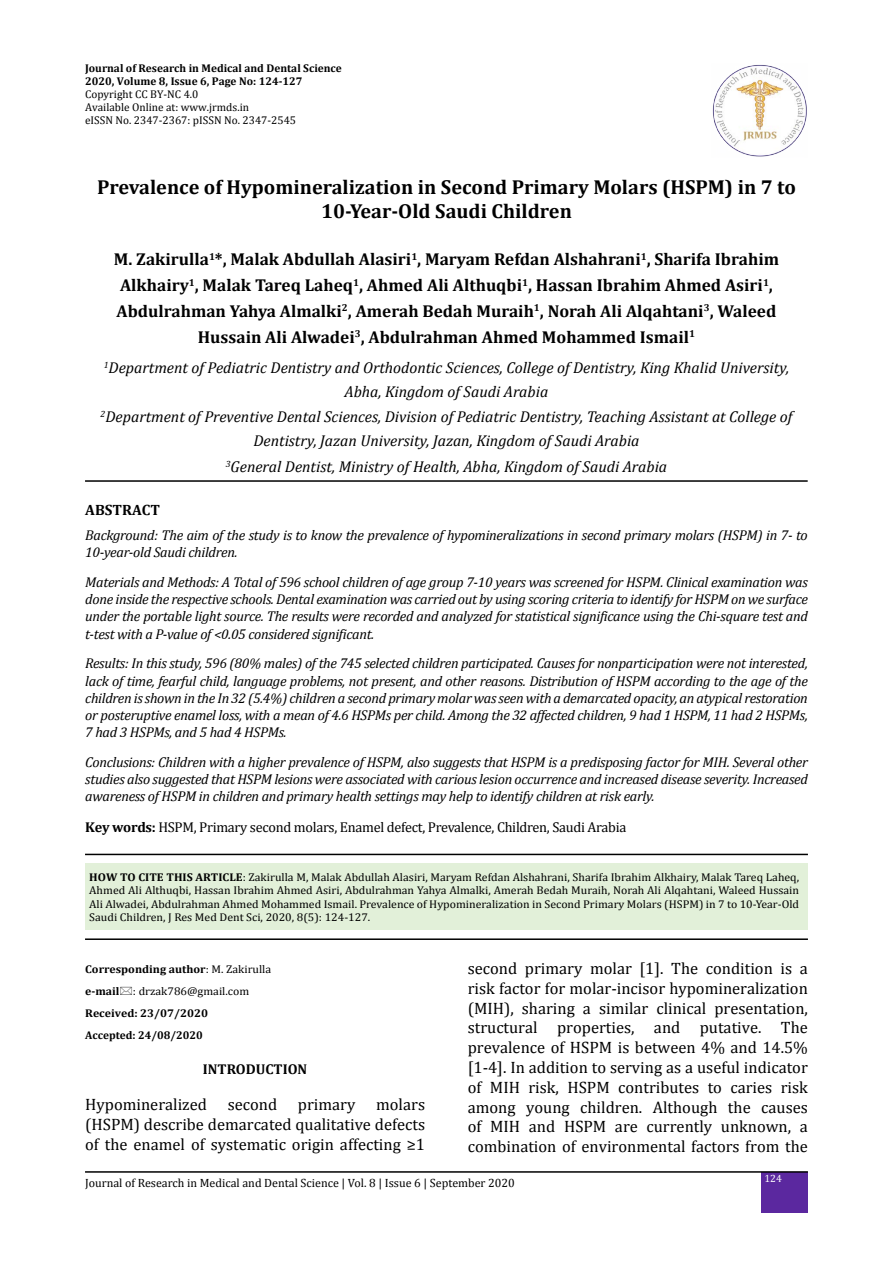
<style>
.page{position:relative;width:893px;height:1263px;background:#fff}
.page>*{position:absolute;margin:0;border:0;box-sizing:border-box;transform-origin:0 0}
.t1{font:700 20.25px/24.3px "Cambria";color:#000;text-align:center}
.t2{font:700 17.25px/25.8px "Cambria";color:#000;text-align:center}
.t3{font:16.5px/19.8px "Cambria";color:#000;text-align:justify}
.t4{font:italic 15.75px/23.7px "Cambria";color:#000;text-align:center}
.t5{font:700 15px "Cambria";color:#000}
.t6{font:italic 14.25px/17.1px "Cambria";letter-spacing:-.02em;color:#000;text-align:justify}
.t7{font:14.25px "Cambria";letter-spacing:-.02em;color:#000}
.t8{font:700 14.25px "Cambria";color:#000}
.t9{font:12px "Cambria";color:#000}
.t10{font:11.25px/13.5px "Cambria";color:#000;text-align:justify;scale:1.05 1}
.t11{font:700 11.25px/22px "Cambria";color:#000;scale:1.05 1}
.t12{font:11.25px/12.9px "Cambria";color:#000}
.t13{font:700 11.25px/12.9px "Cambria";color:#000}
.t14{font:10.5px "Cambria";color:#fff}
.s1{font-weight:700}
.s2{font-weight:400}
</style>
<div class="page">
<div style="left:762px;top:1172px;width:46px;height:41px;background:#5b289f"></div>
<img style="left:712px;top:65px;width:95px;height:92px">
<hr style="left:85px;top:1171px;width:723px;height:2px;background:#000">
<hr style="left:85px;top:480px;width:723px;height:2px;background:#000">
<hr style="left:85px;top:854px;width:723px;height:1px;background:#000">
<div style="left:85px;top:864px;width:723px;height:66px;background:#e2f0d9"></div>
<hr style="left:85px;top:938px;width:723px;height:2px;background:#000">
<p class="t13" style="left:85px;top:62px;width:258px">Journal of Research in Medical and Dental Science<br>2020, Volume 8, Issue 6, Page No: 124-127</p>
<p class="t12" style="left:85px;top:88px;width:213px">Copyright CC BY-NC 4.0<br>Available Online at: www.jrmds.in<br>eISSN No. 2347-2367: pISSN No. 2347-2545</p>
<h1 class="t1" style="left:97px;top:174px;width:700px">Prevalence of Hypomineralization in Second Primary Molars (HSPM) in 7 to<br>10-Year-Old Saudi Children</h1>
<p class="t2" style="left:114px;top:246px;width:667px">M. Zakirulla<sup>1</sup>*, Malak Abdullah Alasiri<sup>1</sup>, Maryam Refdan Alshahrani<sup>1</sup>, Sharifa Ibrahim Alkhairy<sup>1</sup>, Malak Tareq Laheq<sup>1</sup>, Ahmed Ali Althuqbi<sup>1</sup>, Hassan Ibrahim Ahmed Asiri<sup>1</sup>, Abdulrahman Yahya Almalki<sup>2</sup>, Amerah Bedah Muraih<sup>1</sup>, Norah Ali Alqahtani<sup>3</sup>, Waleed Hussain Ali Alwadei<sup>3</sup>, Abdulrahman Ahmed Mohammed Ismail<sup>1</sup></p>
<p class="t4" style="left:104px;top:355px;width:687px"><sup>1</sup>Department of Pediatric Dentistry and Orthodontic Sciences, College of Dentistry, King Khalid University,<br>Abha, Kingdom of Saudi Arabia</p>
<p class="t4" style="left:101px;top:404px;width:693px"><sup>2</sup>Department of Preventive Dental Sciences, Division of Pediatric Dentistry, Teaching Assistant at College of<br>Dentistry, Jazan University, Jazan, Kingdom of Saudi Arabia</p>
<p class="t4" style="left:226px;top:454px;width:443px"><sup>3</sup>General Dentist, Ministry of Health, Abha, Kingdom of Saudi Arabia</p>
<p class="t5" style="left:85px;top:499px;width:76px">ABSTRACT</p>
<p class="t6" style="left:85px;top:526px;width:724px">Background: The aim of the study is to know the prevalence of hypomineralizations in second primary molars (HSPM) in 7- to<br>10-year-old Saudi children.</p>
<p class="t6" style="left:85px;top:573px;width:724px">Materials and Methods: A Total of 596 school children of age group 7-10 years was screened for HSPM. Clinical examination was done inside the respective schools. Dental examination was carried out by using scoring criteria to identify for HSPM on we surface under the portable light source. The results were recorded and analyzed for statistical significance using the Chi-square test and t-test with a P-value of &lt;0.05 considered significant.</p>
<p class="t6" style="left:85px;top:654px;width:724px">Results: In this study, 596 (80% males) of the 745 selected children participated. Causes for nonparticipation were not interested, lack of time, fearful child, language problems, not present, and other reasons. Distribution of HSPM according to the age of the children is shown in the In 32 (5.4%) children a second primary molar was seen with a demarcated opacity, an atypical restoration or posteruptive enamel loss, with a mean of 4.6 HSPMs per child. Among the 32 affected children, 9 had 1 HSPM, 11 had 2 HSPMs, 7 had 3 HSPMs, and 5 had 4 HSPMs.</p>
<p class="t6" style="left:85px;top:753px;width:724px">Conclusions: Children with a higher prevalence of HSPM, also suggests that HSPM is a predisposing factor for MIH. Several other studies also suggested that HSPM lesions were associated with carious lesion occurrence and increased disease severity. Increased awareness of HSPM in children and primary health settings may help to identify children at risk early.</p>
<p class="t7" style="left:85px;top:819px;width:543px"><span class="s1">Key words:</span> HSPM, Primary second molars, Enamel defect, Prevalence, Children, Saudi Arabia</p>
<p class="t10" style="left:89px;top:870px;width:678px"><span class="s1">HOW TO CITE THIS ARTICLE</span>: Zakirulla M, Malak Abdullah Alasiri, Maryam Refdan Alshahrani, Sharifa Ibrahim Alkhairy, Malak Tareq Laheq, Ahmed Ali Althuqbi, Hassan Ibrahim Ahmed Asiri, Abdulrahman Yahya Almalki, Amerah Bedah Muraih, Norah Ali Alqahtani, Waleed Hussain Ali Alwadei, Abdulrahman Ahmed Mohammed Ismail. Prevalence of Hypomineralization in Second Primary Molars (HSPM) in 7 to 10-Year-Old Saudi Children, J Res Med Dent Sci, 2020, 8(5): 124-127.</p>
<p class="t11" style="left:85px;top:957px;width:179px">Corresponding author<span class="s2">: M. Zakirulla </span>e-mail <span class="s2">: drzak786@gmail.com<br></span>Received: 23/07/2020<br>Accepted: 24/08/2020</p>
<p class="t8" style="left:203px;top:1059px;width:106px">INTRODUCTION</p>
<p class="t3" style="left:85px;top:1095px;width:123px">Hypomineralized</p>
<p class="t3" style="left:228px;top:1095px;width:51px">second</p>
<p class="t3" style="left:298px;top:1095px;width:59px">primary</p>
<p class="t3" style="left:85px;top:1095px;width:341px;text-indent:291px">molars (HSPM) describe demarcated qualitative defects of the enamel of systematic origin affecting ≥1</p>
<p class="t3" style="left:468px;top:958px;width:342px">second primary molar [1]. The condition is a risk factor for molar-incisor hypomineralization (MIH), sharing a similar clinical presentation, structural properties, and putative. The prevalence of HSPM is between 4% and 14.5% [1-4]. In addition to serving as a useful indicator of MIH risk, HSPM contributes to caries risk among young children. Although the causes of MIH and HSPM are currently unknown, a combination of environmental factors from the</p>
<p class="t9" style="left:85px;top:1176px;width:431px">Journal of Research in Medical and Dental Science | Vol. 8 | Issue 6 | September 2020</p>
<p class="t14" style="left:764px;top:1172px;width:19px">124</p>
</div>
